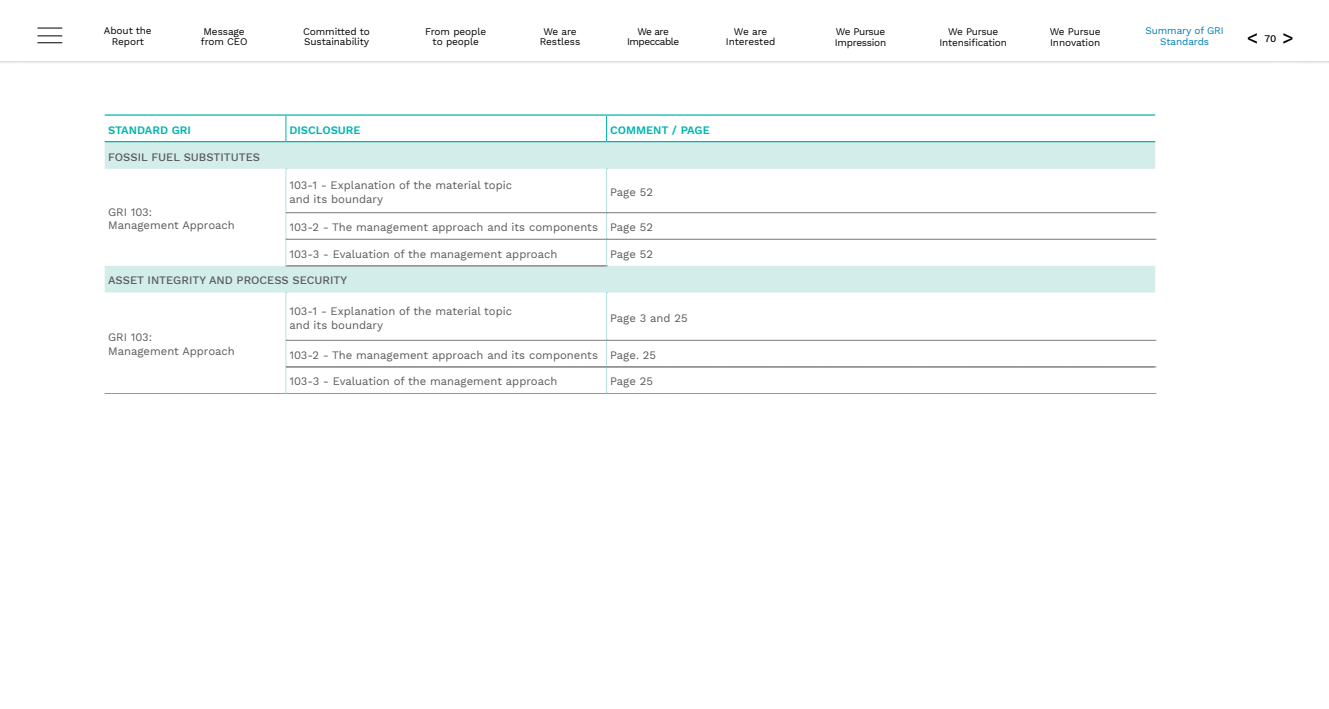
<style>
.page{position:relative;width:1329px;height:709px;background:#fff}
.page>*{position:absolute;margin:0;border:0;box-sizing:border-box;transform-origin:0 0}
.t1{font:500 18.75px "Work Sans";color:#000}
.t2{font:11.25px/13.8px "Work Sans";color:#58595b}
.t3{font:500 11.25px "Work Sans";color:#58595b}
.t4{font:600 11.25px "Work Sans";color:#00b5ad}
.t5{font:10px/10.6px "Work Sans";letter-spacing:-.01em;color:#000;text-align:center}
.t6{font:10px/10.6px "Work Sans";letter-spacing:-.01em;color:#007db7;text-align:center}
.t7{font:10px/10.6px "Work Sans";letter-spacing:-.03em;color:#000}
.t8{font:10px/10.6px "Work Sans";letter-spacing:-.05em;color:#000;text-align:center}
.t9{font:500 10px "Work Sans";color:#000}
</style>
<div class="page">
<svg style="left:105px;top:142px;width:1050px;height:150px;fill:#d3edea"></svg>
<svg style="left:286px;top:116px;width:1px;height:25px"></svg>
<svg style="left:606px;top:116px;width:1px;height:25px"></svg>
<hr style="left:105px;top:114px;width:181px;height:2px;background:#00b5ad">
<hr style="left:286px;top:114px;width:320px;height:2px;background:#00b5ad">
<hr style="left:606px;top:114px;width:549px;height:2px;background:#00b5ad">
<hr style="left:105px;top:141px;width:181px;height:1px;background:#00b5ad">
<hr style="left:286px;top:141px;width:320px;height:1px;background:#00b5ad">
<hr style="left:606px;top:141px;width:549px;height:1px;background:#00b5ad">
<svg style="left:286px;top:169px;width:870px;height:98px"></svg>
<svg style="left:105px;top:292px;width:1051px;height:102px"></svg>
<div style="left:0;top:1px;width:1329px;height:63px;background:#000;opacity:.14"></div>
<div style="left:0;top:0;width:1329px;height:60px;background:#fff"></div>
<svg style="left:37px;top:28px;width:25px;height:1px"></svg>
<svg style="left:37px;top:36px;width:25px;height:7px"></svg>
<p class="t5" style="left:104px;top:26px;width:49px">About the<br>Report</p>
<p class="t5" style="left:201px;top:26px;width:48px;text-align:left">Message from CEO</p>
<p class="t5" style="left:303px;top:26px;width:68px;text-align:left">Committed to<br>Sustainability</p>
<p class="t5" style="left:425px;top:26px;width:62px">From people to people</p>
<p class="t5" style="left:540px;top:26px;width:42px">We are<br>Restless</p>
<p class="t6" style="left:1145px;top:26px;width:80px">Summary of GRI<br>Standards</p>
<p class="t5" style="left:726px;top:26px;width:51px">We are<br>Interested</p>
<p class="t8" style="left:627px;top:27px;width:54px">We are<br>Impeccable</p>
<p class="t7" style="left:835px;top:27px;width:53px">We Pursue<br>Impression</p>
<p class="t5" style="left:939px;top:27px;width:69px">We Pursue<br>Intensification</p>
<p class="t5" style="left:1049px;top:27px;width:52px;text-align:left">We Pursue<br>Innovation</p>
<h1 class="t1" style="left:1247px;top:26px;width:13px">&lt;</h1>
<h1 class="t1" style="left:1282px;top:26px;width:13px">&gt;</h1>
<p class="t9" style="left:1264px;top:33px;width:13px">70</p>
<p class="t4" style="left:108px;top:123px;width:84px">STANDARD GRI</p>
<p class="t4" style="left:289px;top:123px;width:73px">DISCLOSURE</p>
<p class="t4" style="left:610px;top:123px;width:101px">COMMENT / PAGE</p>
<p class="t3" style="left:108px;top:150px;width:153px">FOSSIL FUEL SUBSTITUTES</p>
<p class="t2" style="left:289px;top:179px;width:224px">103-1 - Explanation of the material topic and its boundary</p>
<p class="t2" style="left:610px;top:186px;width:44px">Page 52</p>
<p class="t2" style="left:289px;top:221px;width:365px">103-2 - The management approach and its components Page 52</p>
<p class="t2" style="left:289px;top:247px;width:269px">103-3 - Evaluation of the management approach</p>
<p class="t2" style="left:610px;top:247px;width:44px">Page 52</p>
<p class="t3" style="left:108px;top:274px;width:241px">ASSET INTEGRITY AND PROCESS SECURITY</p>
<p class="t2" style="left:108px;top:205px;width:128px">GRI 103:<br>Management Approach</p>
<p class="t2" style="left:108px;top:331px;width:128px">GRI 103:<br>Management Approach</p>
<p class="t2" style="left:289px;top:304px;width:224px">103-1 - Explanation of the material topic and its boundary</p>
<p class="t2" style="left:610px;top:311px;width:79px">Page 3 and 25</p>
<p class="t2" style="left:289px;top:348px;width:368px">103-2 - The management approach and its components Page. 25</p>
<p class="t2" style="left:289px;top:375px;width:269px">103-3 - Evaluation of the management approach</p>
<p class="t2" style="left:610px;top:375px;width:44px">Page 25</p>
</div>
